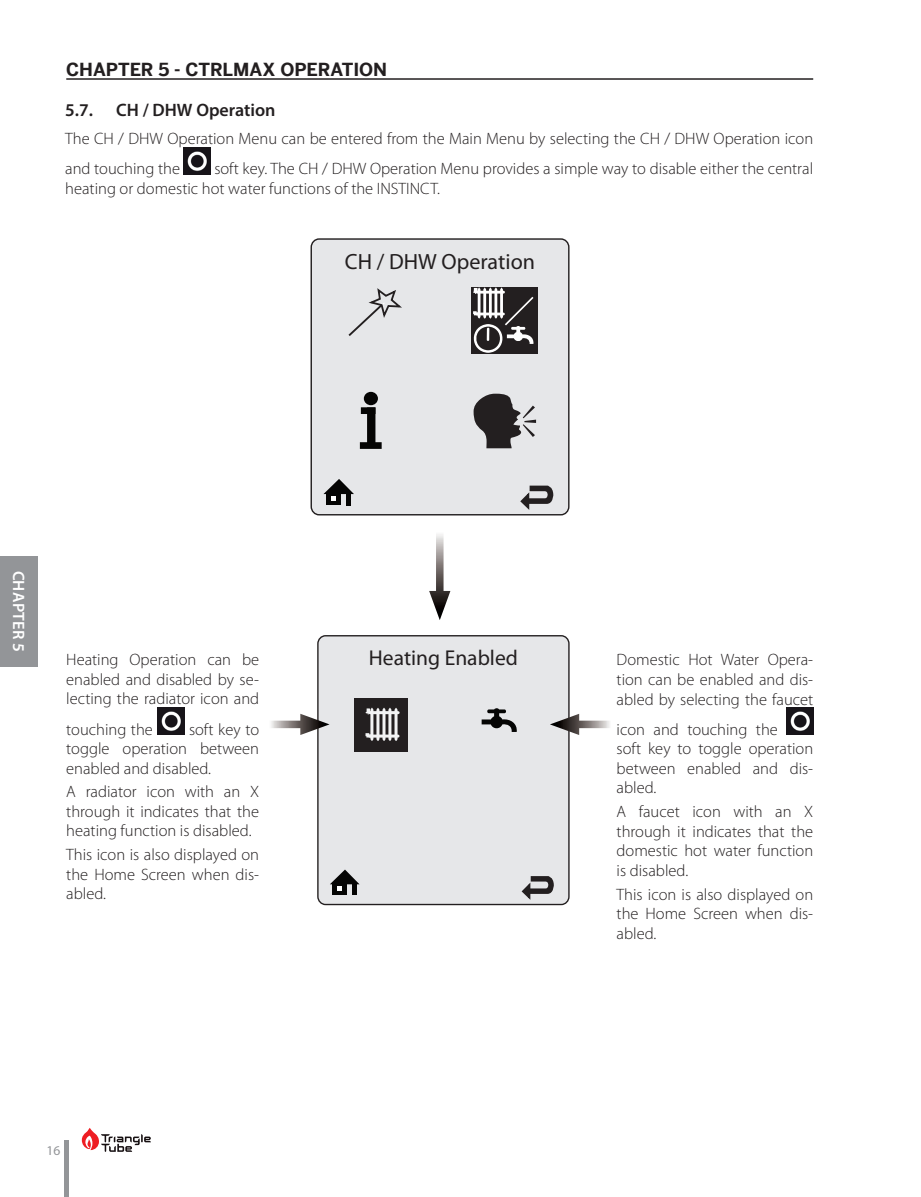
<style>
.page{position:relative;width:921px;height:1197px;background:#fff}
.page>*{position:absolute;margin:0;border:0;box-sizing:border-box;transform-origin:0 0}
.t1{font:22.05px "Myriad Pro";color:#231f20}
.t2{font:21.45px "Myriad Pro";color:#231f20}
.t3{font:700 18px "Benton Sans";letter-spacing:-.005em;color:#231f20}
.t4{font:600 18px "Myriad Pro";color:#231f20}
.t5{font:300 16.5px/19.5px "Myriad Pro";color:#231f20;text-align:justify}
.t6{font:600 16.5px "Myriad Pro";letter-spacing:.02em;color:#fff}
.t7{font:13.5px "Myriad Pro";color:#939598}
</style>
<div class="page">
<div style="left:311px;top:239px;width:257px;height:275px;background:#e6e7e9;border-radius:8px"></div>
<div style="left:310px;top:238px;width:259px;height:277px;border:1px solid #231f20;border-radius:8px"></div>
<div style="left:361px;top:407px;width:14px;height:7px;background:#050504"></div>
<div style="left:360px;top:442px;width:21px;height:7px;background:#050504"></div>
<div style="left:364px;top:392px;width:14px;height:13px;background:#050504;border-radius:50%"></div>
<div style="left:367px;top:407px;width:8px;height:37px;background:#050504"></div>
<div style="left:326px;top:494px;width:15px;height:11px;background:#050504"></div>
<hr style="left:347px;top:494px;width:4px;height:11px;background:#050504">
<svg style="left:323px;top:479px;width:31px;height:21px"></svg>
<svg style="left:520px;top:485px;width:33px;height:25px"></svg>
<svg style="left:348px;top:288px;width:54px;height:48px"></svg>
<div style="left:471px;top:287px;width:67px;height:66px;background:#231f20"></div>
<svg style="left:473px;top:288px;width:61px;height:65px"></svg>
<svg style="left:473px;top:393px;width:63px;height:55px"></svg>
<div style="left:318px;top:635px;width:251px;height:269px;background:#e6e7e9;border-radius:8px"></div>
<div style="left:317px;top:635px;width:252px;height:270px;border:1px solid #231f20;border-radius:8px"></div>
<div style="left:332px;top:883px;width:15px;height:11px;background:#050504"></div>
<hr style="left:352px;top:884px;width:4px;height:11px;background:#050504">
<svg style="left:330px;top:869px;width:29px;height:21px"></svg>
<svg style="left:521px;top:876px;width:33px;height:24px"></svg>
<div style="left:354px;top:698px;width:54px;height:53px;background:#231f20"></div>
<hr style="left:394px;top:709px;width:3px;height:30px;background:#f2f3f4">
<hr style="left:388px;top:709px;width:3px;height:29px;background:#f2f3f4">
<hr style="left:382px;top:709px;width:3px;height:29px;background:#f2f3f4">
<hr style="left:376px;top:709px;width:3px;height:30px;background:#f2f3f4">
<hr style="left:370px;top:709px;width:3px;height:29px;background:#f2f3f4">
<hr style="left:369px;top:711px;width:29px;height:3px;background:#f2f3f4">
<hr style="left:369px;top:734px;width:29px;height:3px;background:#f2f3f4">
<svg style="left:366px;top:708px;width:30px;height:6px"></svg>
<svg style="left:365px;top:733px;width:31px;height:7px"></svg>
<svg style="left:481px;top:708px;width:36px;height:23px"></svg>
<svg style="left:436px;top:534px;width:7px;height:57px"></svg>
<svg style="left:429px;top:591px;width:21px;height:29px"></svg>
<svg style="left:271px;top:720px;width:29px;height:8px"></svg>
<svg style="left:300px;top:713px;width:29px;height:22px"></svg>
<svg style="left:579px;top:720px;width:31px;height:8px"></svg>
<svg style="left:550px;top:713px;width:29px;height:22px"></svg>
<hr style="left:66px;top:78px;width:747px;height:2px;background:#231f20">
<hr style="left:65px;top:1140px;width:4px;height:56px;background:#939598">
<svg style="left:82px;top:1128px;width:69px;height:23px"></svg>
<div style="left:0;top:555px;width:38px;height:111px;background:#939598"></div>
<img style="left:184px;top:147px;width:26px;height:27px">
<img style="left:157px;top:707px;width:27px;height:27px">
<img style="left:786px;top:707px;width:27px;height:27px">
<p class="t3" style="left:66px;top:58px;width:322px">CHAPTER 5 - CTRLMAX OPERATION</p>
<p class="t4" style="left:65px;top:99px;width:29px">5.7.</p>
<p class="t4" style="left:116px;top:99px;width:161px">CH / DHW Operation</p>
<p class="t5" style="left:65px;top:123px;width:749px;line-height:30.2px">The CH / DHW Operation Menu can be entered from the Main Menu by selecting the CH / DHW Operation icon and touching the</p>
<p class="t5" style="left:65px;top:159px;width:749px;text-indent:149px">soft key. The CH / DHW Operation Menu provides a simple way to disable either the central heating or domestic hot water functions of the INSTINCT.</p>
<h1 class="t1" style="left:345px;top:248px;width:191px">CH / DHW Operation</h1>
<p class="t6" style="left:29px;top:570px;width:83px;rotate:90deg">CHAPTER 5</p>
<p class="t5" style="left:66px;top:650px;width:194px">Heating Operation can be enabled and disabled by se&shy;lecting the radiator icon and</p>
<p class="t5" style="left:66px;top:719px;width:88px">touching the</p>
<p class="t5" style="left:66px;top:719px;width:194px;text-indent:123px">soft key to toggle operation between enabled and disabled.</p>
<p class="t5" style="left:66px;top:781px;width:194px">A radiator icon with an X through it indicates that the heating function is disabled.</p>
<p class="t5" style="left:66px;top:844px;width:194px">This icon is also displayed on the Home Screen when dis&shy;abled.</p>
<p class="t7" style="left:47px;top:1141px;width:15px">16</p>
<h2 class="t2" style="left:369px;top:644px;width:150px">Heating Enabled</h2>
<p class="t5" style="left:616px;top:650px;width:198px">Domestic Hot Water Opera&shy;tion can be enabled and dis&shy;abled by selecting the faucet</p>
<p class="t5" style="left:616px;top:719px;width:198px;text-align:left">icon and touching the<br>soft key to toggle operation between enabled and dis&shy;abled.</p>
<p class="t5" style="left:616px;top:801px;width:198px">A faucet icon with an X through it indicates that the domestic hot water function is disabled.</p>
<p class="t5" style="left:616px;top:883px;width:198px">This icon is also displayed on the Home Screen when dis&shy;abled.</p>
</div>
